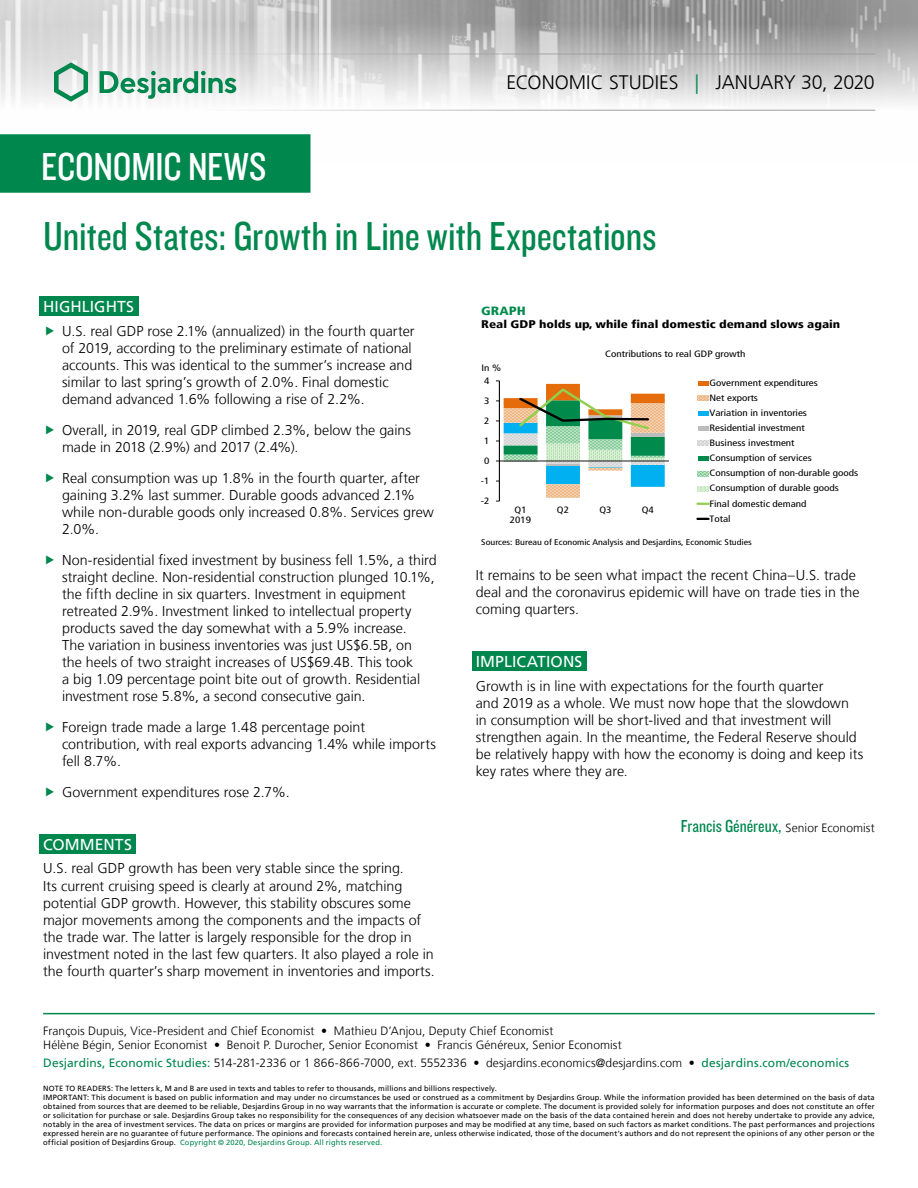
<style>
.page{position:relative;width:918px;height:1188px;background:#fff}
.page>*{position:absolute;margin:0;border:0;box-sizing:border-box;transform-origin:0 0}
.t1{font:42px "Knockout 29 Junior Ltweight";color:#00874e}
.t2{font:40.5px "Knockout 29 Junior Ltweight";letter-spacing:-.005em;color:#fff}
.t3{font:300 19.5px "Frutiger LT";color:#000}
.t4{font:18px "Knockout 29 Junior Ltweight";color:#00874e}
.t5{font:15.75px "Frutiger LT";letter-spacing:.005em;color:#fff}
.t6{font:300 14.25px/17.1px "Frutiger LT";color:#000}
.t7{font:300 12px/14.4px "Frutiger LT";letter-spacing:.005em;color:#000}
.t8{font:900 condensed 12px "Frutiger LT";color:#008b4d;scale:1.2 1}
.t9{font:900 condensed 11.1px "Frutiger LT";color:#000;scale:1.2 1}
.t10{font:condensed 9.15px/15.1px "Frutiger LT";color:#000;text-align:center;scale:1.2 1}
.t11{font:condensed 8.25px "Frutiger LT";color:#000;scale:1.2 1}
.t12{font:7.5px/9px "Frutiger LT";letter-spacing:.02em;color:#000}
.s1{color:#00874e}
.s2{font-family:"Frutiger LT";font-weight:300;font-size:12px;color:#000}
.s3{font-weight:400;color:#00874e}
</style>
<div class="page">
<img style="left:0;top:0;width:918px;height:164px">
<hr style="left:43px;top:54px;width:832px;height:1px;background:#9d9d9c">
<hr style="left:43px;top:110px;width:832px;height:1px;background:#9d9d9c">
<svg style="left:54px;top:62px;width:34px;height:40px"></svg>
<svg style="left:100px;top:71px;width:136px;height:28px"></svg>
<div style="left:0;top:135px;width:310px;height:57px;background:#00874e"></div>
<div style="left:0;top:134px;width:310px;height:59px;border:2px solid #00874e"></div>
<hr style="left:43px;top:1013px;width:832px;height:1px;background:#00874e">
<div style="left:39px;top:296px;width:99px;height:20px;background:#00874e"></div>
<div style="left:39px;top:834px;width:97px;height:20px;background:#00874e"></div>
<div style="left:472px;top:651px;width:114px;height:20px;background:#00874e"></div>
<hr style="left:499px;top:461px;width:170px;height:1px;background:#000">
<svg style="left:496px;top:381px;width:169px;height:121px"></svg>
<hr style="left:698px;top:381px;width:10px;height:4px;background:#e46c0a">
<svg style="left:698px;top:396px;width:10px;height:5px"></svg>
<div style="left:698px;top:411px;width:10px;height:5px;background:#00b0f0"></div>
<div style="left:698px;top:426px;width:10px;height:5px;background:#bdbcbc"></div>
<svg style="left:698px;top:441px;width:10px;height:5px"></svg>
<div style="left:698px;top:456px;width:10px;height:5px;background:#008b4d"></div>
<svg style="left:698px;top:471px;width:10px;height:5px"></svg>
<svg style="left:698px;top:486px;width:10px;height:5px"></svg>
<svg style="left:698px;top:503px;width:10px;height:2px"></svg>
<svg style="left:698px;top:518px;width:10px;height:2px"></svg>
<h2 class="t2" style="left:41px;top:140px;width:227px">ECONOMIC NEWS</h2>
<h3 class="t3" style="left:506px;top:72px;width:370px">ECONOMIC STUDIES <span class="s1">|</span> JANUARY 30, 2020</h3>
<h1 class="t1" style="left:43px;top:209px;width:615px">United States: Growth in Line with Expectations</h1>
<p class="t5" style="left:43px;top:297px;width:92px">HIGHLIGHTS</p>
<p class="t6" style="left:62px;top:323px;width:354px">U.S. real GDP rose 2.1% (annualized) in the fourth quarter of 2019, according to the preliminary estimate of national accounts. This was identical to the summer’s increase and similar to last spring’s growth of 2.0%. Final domestic demand advanced 1.6% following a rise of 2.2%.</p>
<p class="t6" style="left:62px;top:422px;width:350px">Overall, in 2019, real GDP climbed 2.3%, below the gains made in 2018 (2.9%) and 2017 (2.4%).</p>
<p class="t6" style="left:62px;top:470px;width:373px">Real consumption was up 1.8% in the fourth quarter, after gaining 3.2% last summer. Durable goods advanced 2.1% while non-durable goods only increased 0.8%. Services grew 2.0%.</p>
<p class="t6" style="left:62px;top:551px;width:376px">Non-residential fixed investment by business fell 1.5%, a third straight decline. Non-residential construction plunged 10.1%, the fifth decline in six quarters. Investment in equipment retreated 2.9%. Investment linked to intellectual property products saved the day somewhat with a 5.9% increase.<br>The variation in business inventories was just US$6.5B, on<br>the heels of two straight increases of US$69.4B. This took<br>a big 1.09 percentage point bite out of growth. Residential investment rose 5.8%, a second consecutive gain.</p>
<p class="t6" style="left:62px;top:719px;width:375px">Foreign trade made a large 1.48 percentage point contribution, with real exports advancing 1.4% while imports fell 8.7%.</p>
<p class="t6" style="left:62px;top:784px;width:229px">Government expenditures rose 2.7%.</p>
<p class="t5" style="left:43px;top:835px;width:90px">COMMENTS</p>
<p class="t6" style="left:43px;top:860px;width:393px">U.S. real GDP growth has been very stable since the spring.<br>Its current cruising speed is clearly at around 2%, matching potential GDP growth. However, this stability obscures some major movements among the components and the impacts of the trade war. The latter is largely responsible for the drop in investment noted in the last few quarters. It also played a role in the fourth quarter’s sharp movement in inventories and imports.</p>
<p class="t8" style="left:481px;top:303px;width:39px">GRAPH</p>
<p class="t9" style="left:481px;top:317px;width:301px">Real GDP holds up, while final domestic demand slows again</p>
<p class="t10" style="left:481px;top:361px;width:18px">In %</p>
<p class="t10" style="left:484px;top:373px;width:6px">4</p>
<p class="t10" style="left:484px;top:393px;width:6px">3</p>
<p class="t10" style="left:484px;top:413px;width:6px">2</p>
<p class="t10" style="left:484px;top:433px;width:6px">1</p>
<p class="t10" style="left:484px;top:453px;width:6px">0</p>
<p class="t10" style="left:481px;top:473px;width:9px">-1</p>
<p class="t10" style="left:481px;top:493px;width:9px">-2</p>
<p class="t10" style="left:605px;top:347px;width:118px">Contributions to real GDP growth</p>
<p class="t10" style="left:510px;top:504px;width:19px;line-height:10.8px">Q1<br>2019</p>
<p class="t10" style="left:557px;top:502px;width:12px">Q2</p>
<p class="t10" style="left:599px;top:502px;width:12px">Q3</p>
<p class="t10" style="left:642px;top:502px;width:12px">Q4</p>
<p class="t10" style="left:709px;top:375px;width:125px;text-align:left">Government expenditures<br>Net exports<br>Variation in inventories<br>Residential investment<br>Business investment<br>Consumption of services<br>Consumption of non-durable goods<br>Consumption of durable goods<br>Final domestic demand<br>Total</p>
<p class="t11" style="left:481px;top:537px;width:227px">Sources: Bureau of Economic Analysis and Desjardins, Economic Studies</p>
<p class="t6" style="left:476px;top:567px;width:385px">It remains to be seen what impact the recent China–U.S. trade deal and the coronavirus epidemic will have on trade ties in the coming quarters.</p>
<p class="t5" style="left:476px;top:652px;width:108px">IMPLICATIONS</p>
<p class="t6" style="left:476px;top:678px;width:389px">Growth is in line with expectations for the fourth quarter<br>and 2019 as a whole. We must now hope that the slowdown in consumption will be short-lived and that investment will strengthen again. In the meantime, the Federal Reserve should be relatively happy with how the economy is doing and keep its key rates where they are.</p>
<p class="t4" style="left:681px;top:815px;width:195px">Francis Généreux, <span class="s2">Senior Economist</span></p>
<p class="t7" style="left:43px;top:1023px;width:580px">François Dupuis, Vice-President and Chief Economist • Mathieu D’Anjou, Deputy Chief Economist<br>Hélène Bégin, Senior Economist • Benoit P. Durocher, Senior Economist • Francis Généreux, Senior Economist</p>
<p class="t7" style="left:43px;top:1056px;width:808px"><span class="s3">Desjardins, Economic Studies:</span> 514‑281‑2336 or 1 866‑866‑7000, ext. 5552336 • desjardins.economics@desjardins.com • <span class="s3">desjardins.com/economics</span></p>
<p class="t12" style="left:43px;top:1084px;width:833px">NOTE TO READERS: The letters k, M and B are used in texts and tables to refer to thousands, millions and billions respectively.<br>IMPORTANT: This document is based on public information and may under no circumstances be used or construed as a commitment by Desjardins Group. While the information provided has been determined on the basis of data obtained from sources that are deemed to be reliable, Desjardins Group in no way warrants that the information is accurate or complete. The document is provided solely for information purposes and does not constitute an offer or solicitation for purchase or sale. Desjardins Group takes no responsibility for the consequences of any decision whatsoever made on the basis of the data contained herein and does not hereby undertake to provide any advice, notably in the area of investment services. The data on prices or margins are provided for information purposes and may be modified at any time, based on such factors as market conditions. The past performances and projections expressed herein are no guarantee of future performance. The opinions and forecasts contained herein are, unless otherwise indicated, those of the document’s authors and do not represent the opinions of any other person or the official position of Desjardins Group. <span class="s1">Copyright © 2020, Desjardins Group. All rights reserved.</span></p>
</div>
